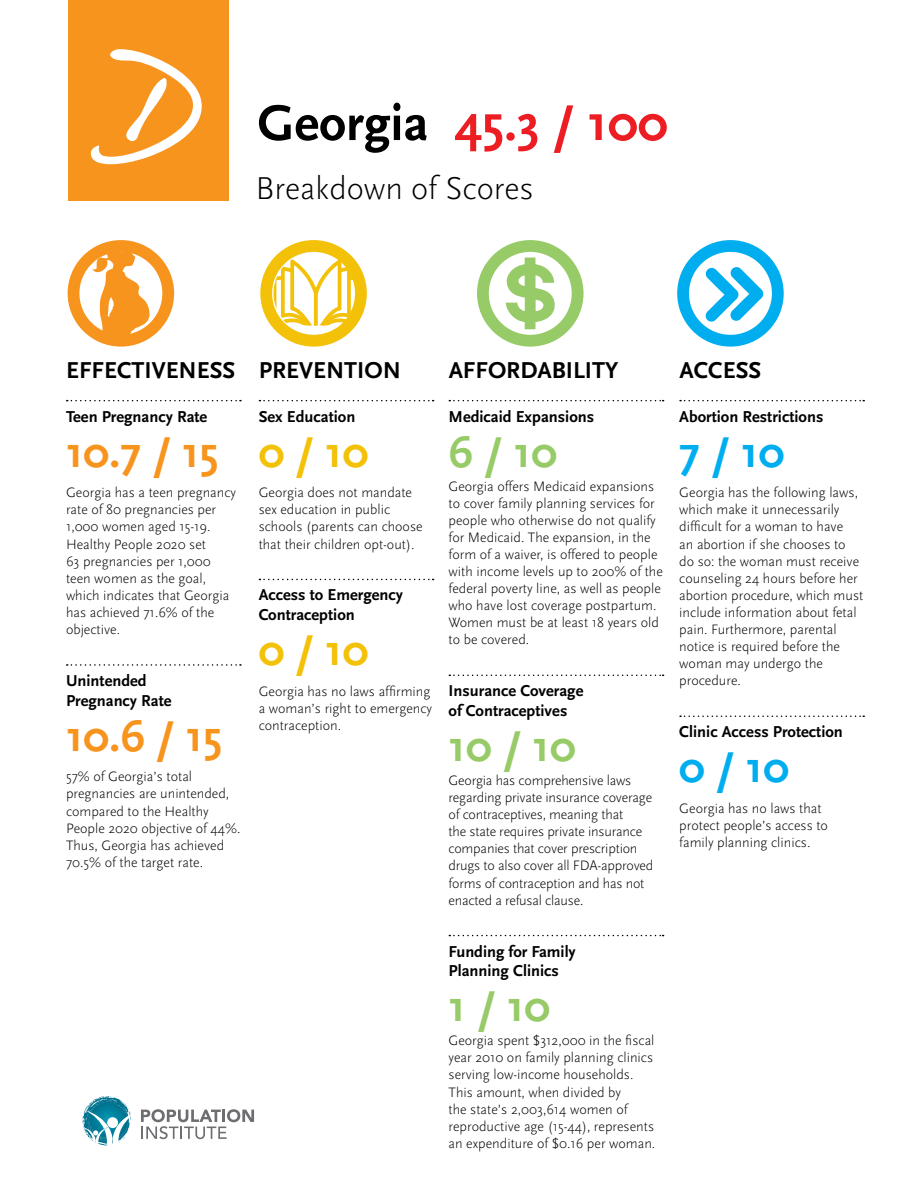
<style>
.page{position:relative;width:918px;height:1188px;background:#fff}
.page>*{position:absolute;margin:0;border:0;box-sizing:border-box;transform-origin:0 0}
.t1{font:150px "Handwriting Dakota";color:#fff}
.t2{font:700 52.5px "Scala Sans Pro";color:#ed1d24}
.t3{font:700 45px "Scala Sans Pro";color:#f7941e}
.t4{font:700 45px "Scala Sans Pro";color:#97cb67}
.t5{font:700 45px "Scala Sans Pro";color:#f3c108}
.t6{font:700 45px "Scala Sans Pro";color:#00aeef}
.t7{font:300 33px "Scala Sans Pro";color:#000}
.t8{font:700 24px "Scala Sans Pro";color:#000}
.t9{font:700 16.5px/19.8px "Scala Sans Pro";color:#000}
.t10{font:300 14.25px/17.1px "Scala Sans Pro";color:#000}
.s1{color:#000}
</style>
<div class="page">
<svg style="left:67px;top:400px;width:174px;height:1px"></svg>
<svg style="left:67px;top:664px;width:174px;height:2px"></svg>
<svg style="left:259px;top:400px;width:175px;height:1px"></svg>
<svg style="left:259px;top:579px;width:175px;height:1px"></svg>
<svg style="left:260px;top:240px;width:107px;height:107px"></svg>
<svg style="left:477px;top:240px;width:107px;height:107px"></svg>
<svg style="left:677px;top:240px;width:107px;height:107px"></svg>
<svg style="left:68px;top:240px;width:106px;height:107px"></svg>
<div style="left:68px;top:0;width:161px;height:201px;background:#f7941e"></div>
<svg style="left:90px;top:49px;width:112px;height:116px"></svg>
<svg style="left:141px;top:1109px;width:113px;height:30px"></svg>
<svg style="left:83px;top:1096px;width:48px;height:50px"></svg>
<svg style="left:449px;top:400px;width:215px;height:1px"></svg>
<svg style="left:449px;top:675px;width:215px;height:1px"></svg>
<svg style="left:449px;top:935px;width:215px;height:1px"></svg>
<svg style="left:680px;top:400px;width:184px;height:1px"></svg>
<svg style="left:680px;top:716px;width:184px;height:1px"></svg>
<h1 class="t1" style="left:99px;top:17px;width:103px">D</h1>
<h2 class="t2" style="left:257px;top:92px;width:412px"><span class="s1">Georgia</span> 45.3 / 100</h2>
<h3 class="t7" style="left:256px;top:170px;width:280px">Breakdown of Scores</h3>
<h3 class="t8" style="left:66px;top:357px;width:171px">Effectiveness</h3>
<p class="t9" style="left:66px;top:406px;width:143px">Teen Pregnancy Rate</p>
<h3 class="t3" style="left:66px;top:426px;width:154px">10.7 / 15</h3>
<p class="t10" style="left:66px;top:484px;width:172px">Georgia has a teen pregnancy rate of 80 pregnancies per<br>1,000 women aged 15-19.<br>Healthy People 2020 set<br>63 pregnancies per 1,000 teen women as the goal, which indicates that Georgia has achieved 71.6% of the objective.</p>
<p class="t9" style="left:66px;top:671px;width:107px">Unintended<br>Pregnancy Rate</p>
<h3 class="t3" style="left:66px;top:710px;width:158px">10.6 / 15</h3>
<p class="t10" style="left:66px;top:768px;width:176px">57% of Georgia’s total pregnancies are unintended, compared to the Healthy<br>People 2020 objective of 44%.<br>Thus, Georgia has achieved<br>70.5% of the target rate.</p>
<h3 class="t8" style="left:259px;top:357px;width:144px">Prevention</h3>
<p class="t9" style="left:259px;top:406px;width:98px">Sex Education</p>
<h3 class="t5" style="left:259px;top:426px;width:111px">0 / 10</h3>
<p class="t10" style="left:259px;top:484px;width:166px">Georgia does not mandate sex education in public schools (parents can choose that their children opt-out).</p>
<p class="t9" style="left:259px;top:585px;width:146px">Access to Emergency<br>Contraception</p>
<h3 class="t5" style="left:259px;top:624px;width:111px">0 / 10</h3>
<p class="t10" style="left:259px;top:683px;width:175px;text-align:justify">Georgia has no laws affirming a woman’s right to emergency contraception.</p>
<h3 class="t8" style="left:449px;top:357px;width:171px">Affordability</h3>
<p class="t9" style="left:449px;top:406px;width:147px">Medicaid Expansions</p>
<h3 class="t4" style="left:449px;top:426px;width:110px">6 / 10</h3>
<p class="t10" style="left:449px;top:477px;width:216px">Georgia offers Medicaid expansions to cover family planning services for people who otherwise do not qualify for Medicaid. The expansion, in the form of a waiver, is offered to people with income levels up to 200% of the federal poverty line, as well as people who have lost coverage postpartum.<br>Women must be at least 18 years old to be covered.</p>
<p class="t9" style="left:449px;top:681px;width:136px">I nsurance Coverage of Contraceptives</p>
<h3 class="t4" style="left:449px;top:720px;width:129px">10 / 10</h3>
<p class="t10" style="left:449px;top:772px;width:206px">Georgia has comprehensive laws regarding private insurance coverage of contraceptives, meaning that<br>the state requires private insurance companies that cover prescription drugs to also cover all FDA-approved forms of contraception and has not enacted a refusal clause.</p>
<p class="t9" style="left:449px;top:941px;width:129px">Funding for Family<br>Planning Clinics</p>
<h3 class="t4" style="left:449px;top:980px;width:103px">1 / 10</h3>
<p class="t10" style="left:449px;top:1032px;width:208px">Georgia spent $312,000 in the fiscal year 2010 on family planning clinics serving low-income households.<br>This amount, when divided by<br>the state’s 2,003,614 women of reproductive age (15-44), represents an expenditure of $0.16 per woman.</p>
<h3 class="t8" style="left:679px;top:357px;width:83px">Access</h3>
<p class="t9" style="left:679px;top:406px;width:146px">Abortion Restrictions</p>
<h3 class="t6" style="left:679px;top:426px;width:107px">7 / 10</h3>
<p class="t10" style="left:679px;top:484px;width:186px">Georgia has the following laws, which make it unnecessarily difficult for a woman to have<br>an abortion if she chooses to do so: the woman must receive counseling 24 hours before her abortion procedure, which must include information about fetal pain. Furthermore, parental notice is required before the woman may undergo the procedure.</p>
<p class="t9" style="left:679px;top:722px;width:165px">Clinic Access Protection</p>
<h3 class="t6" style="left:679px;top:741px;width:111px">0 / 10</h3>
<p class="t10" style="left:679px;top:800px;width:150px">Georgia has no laws that protect people’s access to family planning clinics.</p>
</div>
